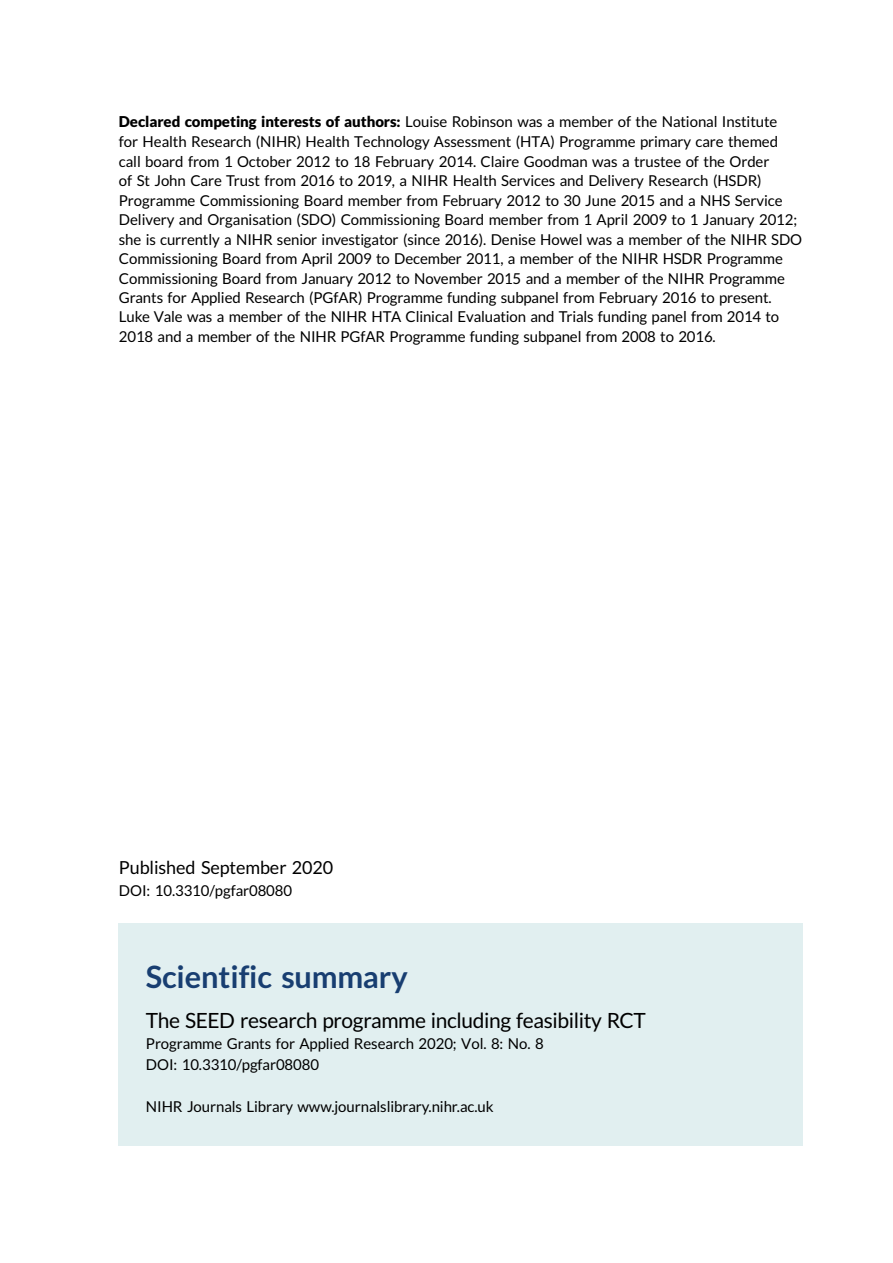
<style>
.page{position:relative;width:893px;height:1263px;background:#fff}
.page>*{position:absolute;margin:0;border:0;box-sizing:border-box;transform-origin:0 0}
.t1{font:30.75px "Adv TT6071803 a.B";color:#183e71}
.t2{font:21px "Adv T Ta 9 c 1 b 374";letter-spacing:-.01em;color:#000}
.t3{font:18px "Adv T Ta 9 c 1 b 374";color:#000}
.t4{font:15px/19.5px "Adv T Ta 9 c 1 b 374";color:#000}
.s1{font-family:"Adv T Tfac 587 ca.B"}
</style>
<div class="page">
<div style="left:119px;top:923px;width:684px;height:223px;background:#e1eff0"></div>
<p class="t4" style="left:119px;top:114px;width:685px"><span class="s1">Declared competing interests of authors:</span> Louise Robinson was a member of the National Institute<br>for Health Research (NIHR) Health Technology Assessment (HTA) Programme primary care themed call board from 1 October 2012 to 18 February 2014. Claire Goodman was a trustee of the Order<br>of St John Care Trust from 2016 to 2019, a NIHR Health Services and Delivery Research (HSDR)<br>Programme Commissioning Board member from February 2012 to 30 June 2015 and a NHS Service Delivery and Organisation (SDO) Commissioning Board member from 1 April 2009 to 1 January 2012; she is currently a NIHR senior investigator (since 2016). Denise Howel was a member of the NIHR SDO Commissioning Board from April 2009 to December 2011, a member of the NIHR HSDR Programme Commissioning Board from January 2012 to November 2015 and a member of the NIHR Programme Grants for Applied Research (PGfAR) Programme funding subpanel from February 2016 to present.<br>Luke Vale was a member of the NIHR HTA Clinical Evaluation and Trials funding panel from 2014 to 2018 and a member of the NIHR PGfAR Programme funding subpanel from 2008 to 2016.</p>
<p class="t3" style="left:119px;top:860px;width:216px">Published September 2020</p>
<p class="t4" style="left:119px;top:882px;width:175px">DOI: 10.3310/pgfar08080</p>
<h1 class="t1" style="left:146px;top:965px;width:263px">Scientific summary</h1>
<h2 class="t2" style="left:146px;top:1013px;width:501px">The SEED research programme including feasibility RCT</h2>
<p class="t4" style="left:146px;top:1034px;width:399px;line-height:21px">Programme Grants for Applied Research 2020; Vol. 8: No. 8<br>DOI: 10.3310/pgfar08080</p>
<p class="t4" style="left:146px;top:1098px;width:349px">NIHR Journals Library www.journalslibrary.nihr.ac.uk</p>
</div>
